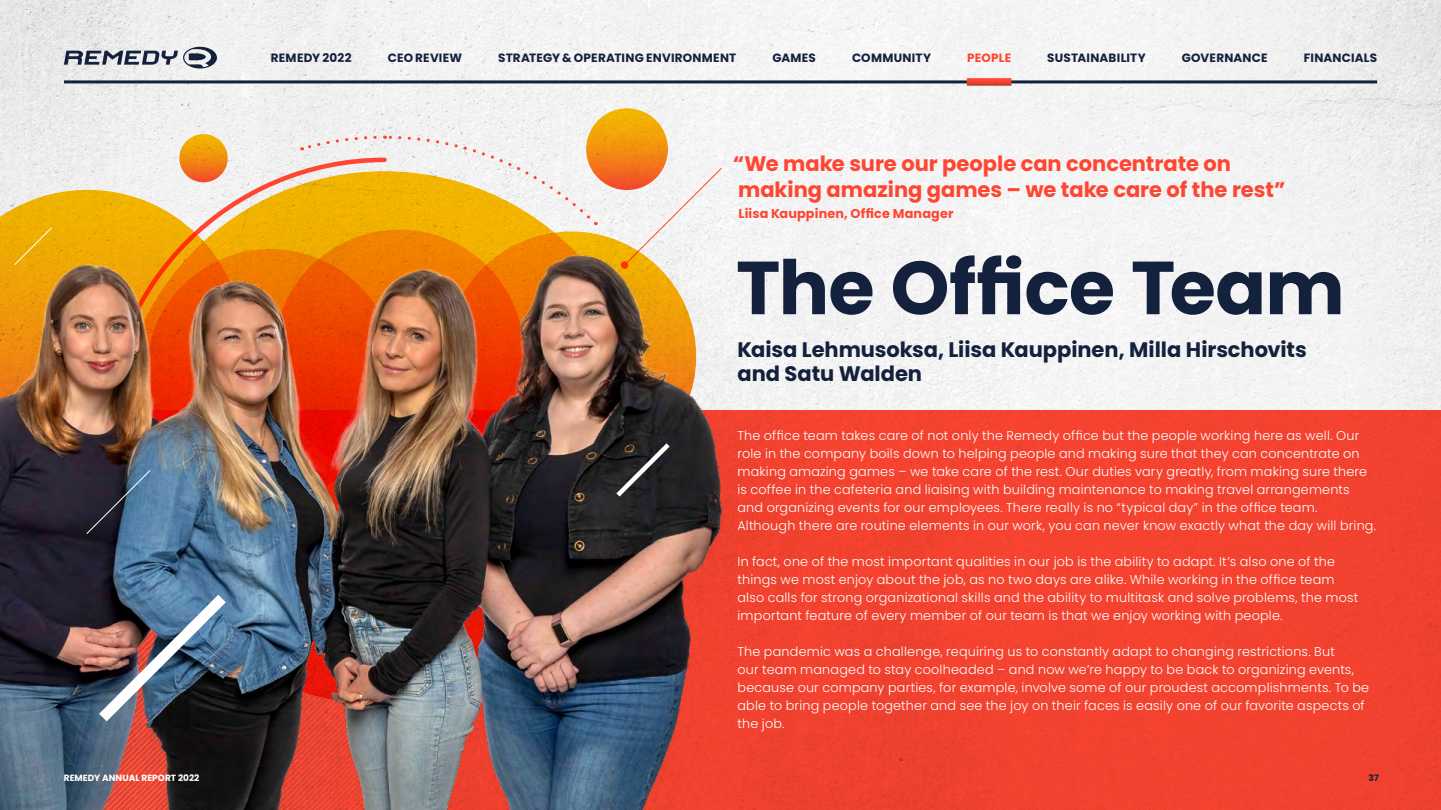
<style>
.page{position:relative;width:1441px;height:810px;background:#fff}
.page>*{position:absolute;margin:0;border:0;box-sizing:border-box;transform-origin:0 0}
.t1{font:700 75px "Poppins";letter-spacing:-.01em;color:#14213d}
.t2{font:700 21px/25.5px "Poppins";color:#ff4632}
.t3{font:700 21px/24px "Poppins";letter-spacing:-.005em;color:#14213d}
.t4{font:300 12.75px/18px "Poppins";letter-spacing:.015em;color:#fff}
.t5{font:700 12.75px "Poppins";letter-spacing:.015em;color:#ff4632}
.t6{font:700 12px "Poppins";letter-spacing:.015em;color:#14213d}
.t7{font:700 12px "Poppins";letter-spacing:.01em;color:#ff4632}
.t8{font:700 9px "Poppins";color:#fff}
.t9{font:700 9px "Poppins";color:#14213d}
</style>
<div class="page">
<img style="left:217px;top:0;width:1223px;height:810px">
<svg style="left:384px;top:134px;width:212px;height:57px"></svg>
<svg style="left:301px;top:134px;width:77px;height:17px"></svg>
<svg style="left:217px;top:155px;width:172px;height:36px"></svg>
<svg style="left:626px;top:168px;width:96px;height:23px"></svg>
<div style="left:586px;top:108px;width:82px;height:82px;background:linear-gradient(to bottom,#f3c500,#f3512a);border-radius:50%"></div>
<svg style="left:179px;top:134px;width:49px;height:48px"></svg>
<img style="left:0;top:191px;width:732px;height:619px">
<img style="left:88px;top:583px;width:149px;height:150px">
<svg style="left:534px;top:439px;width:140px;height:236px;background:#4d3e3b"></svg>
<svg style="left:81px;top:436px;width:70px;height:106px;background:#3a4252"></svg>
<svg style="left:13px;top:227px;width:40px;height:39px;background:#eead0b"></svg>
<svg style="left:0;top:0;width:217px;height:213px"></svg>
<hr style="left:64px;top:80px;width:1312px;height:3px;background:#14213d">
<svg style="left:970px;top:78px;width:37px;height:8px"></svg>
<p class="t6" style="left:271px;top:51px;width:82px">REMEDY 2022</p>
<p class="t6" style="left:387px;top:51px;width:76px">CEO REVIEW</p>
<p class="t6" style="left:498px;top:51px;width:239px">STRATEGY &amp; OPERATING ENVIRONMENT</p>
<p class="t6" style="left:772px;top:51px;width:45px">GAMES</p>
<p class="t6" style="left:852px;top:51px;width:81px">COMMUNITY</p>
<p class="t7" style="left:967px;top:51px;width:45px">PEOPLE</p>
<p class="t6" style="left:1047px;top:51px;width:100px">SUSTAINABILITY</p>
<p class="t6" style="left:1181px;top:51px;width:87px">GOVERNANCE</p>
<p class="t6" style="left:1303px;top:51px;width:75px">FINANCIALS</p>
<h2 class="t2" style="left:732px;top:151px;width:554px">“We make sure our people can concentrate on making amazing games – we take care of the rest”</h2>
<p class="t5" style="left:738px;top:206px;width:216px">Liisa Kauppinen, Office Manager</p>
<h1 class="t1" style="left:736px;top:244px;width:610px">The Office Team</h1>
<h2 class="t3" style="left:737px;top:338px;width:570px">Kaisa Lehmusoksa, Liisa Kauppinen, Milla Hirschovits and Satu Walden</h2>
<p class="t4" style="left:737px;top:427px;width:640px">The office team takes care of not only the Remedy office but the people working here as well. Our role in the company boils down to helping people and making sure that they can concentrate on making amazing games – we take care of the rest. Our duties vary greatly, from making sure there is coffee in the cafeteria and liaising with building maintenance to making travel arrangements and organizing events for our employees. There really is no “typical day” in the office team.<br>Although there are routine elements in our work, you can never know exactly what the day will bring.</p>
<p class="t4" style="left:737px;top:553px;width:622px">In fact, one of the most important qualities in our job is the ability to adapt. It’s also one of the things we most enjoy about the job, as no two days are alike. While working in the office team also calls for strong organizational skills and the ability to multitask and solve problems, the most important feature of every member of our team is that we enjoy working with people.</p>
<p class="t4" style="left:737px;top:643px;width:633px">The pandemic was a challenge, requiring us to constantly adapt to changing restrictions. But<br>our team managed to stay coolheaded – and now we’re happy to be back to organizing events, because our company parties, for example, involve some of our proudest accomplishments. To be able to bring people together and see the joy on their faces is easily one of our favorite aspects of the job.</p>
<p class="t8" style="left:64px;top:773px;width:137px">REMEDY ANNUAL REPORT 2022</p>
<p class="t9" style="left:1368px;top:773px;width:12px">37</p>
</div>
